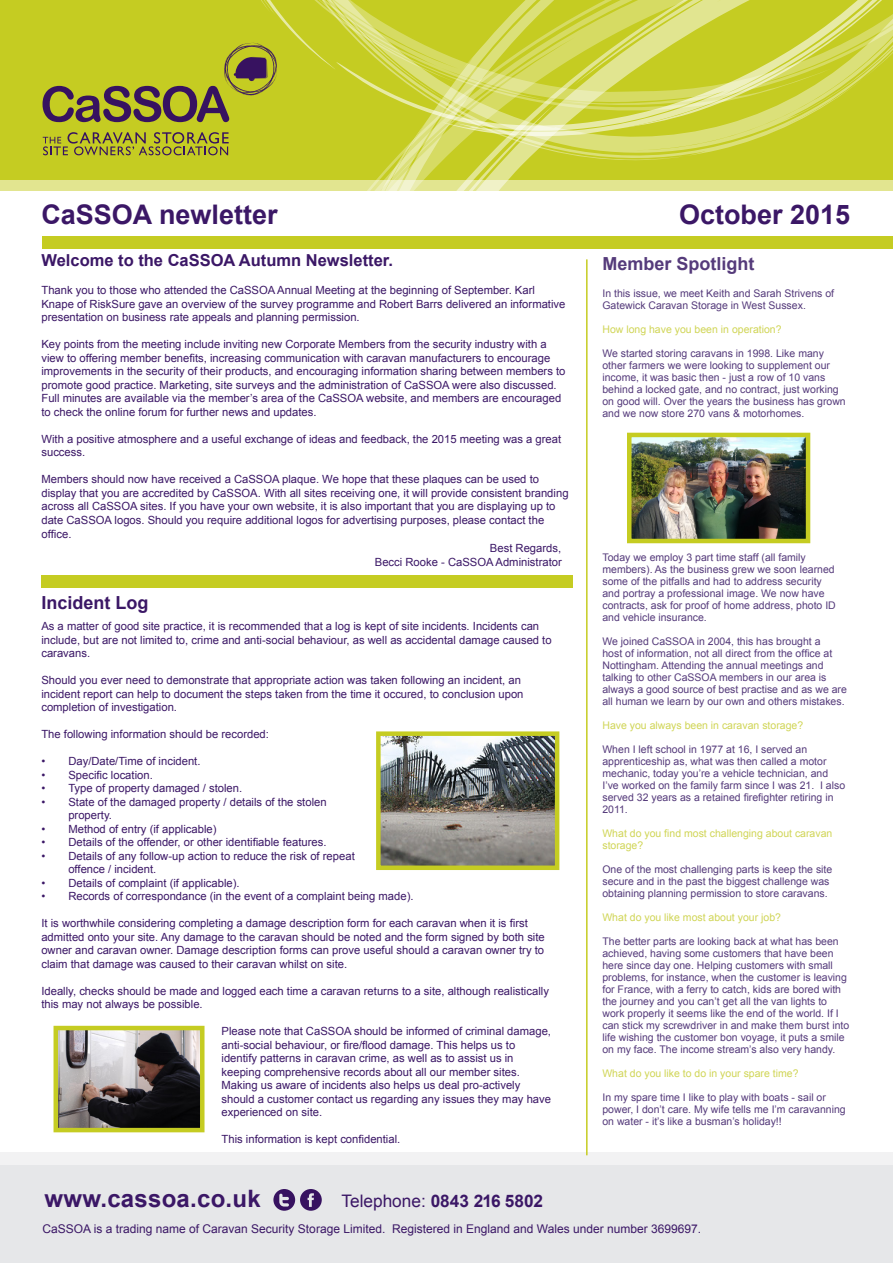
<style>
.page{position:relative;width:893px;height:1263px;background:#fff}
.page>*{position:absolute;margin:0;border:0;box-sizing:border-box;transform-origin:0 0}
.t1{font:700 27px "Arial";color:#3b1766}
.t2{font:700 24px "Arial";letter-spacing:.01em;color:#3b1766}
.t3{font:700 18px "Arial";color:#553b7b}
.t4{font:700 18px "Arial";color:#3b1766}
.t5{font:700 17.25px "Arial";color:#3b1766}
.t6{font:700 16.5px "Arial";color:#3b1766}
.t7{font:12px "Arial";color:#3b1766}
.t8{font:11.25px/13.5px "Arial";color:#3b1766}
.t9{font:10.5px/12px "Arial";color:#553b7b}
.t10{font:10.5px/12px "Arial";color:#d0d556}
.s1{font-weight:400}
</style>
<div class="page">
<div style="left:0;top:179px;width:893px;height:12px;background:#e2e590"></div>
<div style="left:0;top:0;width:893px;height:180px;background:#c5cc22"></div>
<svg style="left:43px;top:0;width:850px;height:191px"></svg>
<div style="left:0;top:1152px;width:893px;height:111px;background:#e6e7e9"></div>
<div style="left:273px;top:1189px;width:22px;height:22px;background:#371260;border-radius:50%"></div>
<svg style="left:279px;top:1194px;width:10px;height:12px"></svg>
<div style="left:300px;top:1189px;width:22px;height:22px;background:#371260;border-radius:50%"></div>
<svg style="left:308px;top:1193px;width:6px;height:14px"></svg>
<div style="left:0;top:1152px;width:893px;height:13px;background:#f2f2f3"></div>
<div style="left:43px;top:236px;width:850px;height:13px;background:#c5cc22"></div>
<img style="left:59px;top:1031px;width:141px;height:96px">
<div style="left:54px;top:1026px;width:151px;height:106px;border:4px solid #c5cc22"></div>
<img style="left:381px;top:736px;width:173px;height:129px">
<div style="left:376px;top:731px;width:183px;height:139px;border:4px solid #c5cc22"></div>
<img style="left:632px;top:438px;width:173px;height:100px">
<div style="left:627px;top:433px;width:183px;height:110px;border:4px solid #c5cc22"></div>
<div style="left:41px;top:575px;width:532px;height:13px;background:#c5cc22"></div>
<hr style="left:586px;top:259px;width:2px;height:896px;background:#c5cc22">
<p class="t1" style="left:41px;top:196px;width:238px">CaSSOA newletter</p>
<p class="t1" style="left:679px;top:196px;width:173px">October 2015</p>
<p class="t3" style="left:602px;top:252px;width:154px">Member Spotlight</p>
<p class="t9" style="left:602px;top:288px;width:233px">In this issue, we meet Keith and Sarah Strivens of<br>Gatewick Caravan Storage in West Sussex.</p>
<p class="t10" style="left:602px;top:324px;width:181px">How long have you been in operation?</p>
<p class="t9" style="left:602px;top:348px;width:245px">We started storing caravans in 1998. Like many other farmers we were looking to supplement our income, it was basic then - just a row of 10 vans behind a locked gate, and no contract, just working on good will. Over the years the business has grown and we now store 270 vans &amp; motorhomes.</p>
<p class="t6" style="left:41px;top:249px;width:353px">Welcome to the CaSSOA Autumn Newsletter.</p>
<p class="t8" style="left:41px;top:283px;width:525px">Thank you to those who attended the CaSSOA Annual Meeting at the beginning of September. Karl<br>Knape of RiskSure gave an overview of the survey programme and Robert Barrs delivered an informative presentation on business rate appeals and planning permission.</p>
<p class="t8" style="left:41px;top:337px;width:525px">Key points from the meeting include inviting new Corporate Members from the security industry with a view to offering member benefits, increasing communication with caravan manufacturers to encourage improvements in the security of their products, and encouraging information sharing between members to promote good practice. Marketing, site surveys and the administration of CaSSOA were also discussed.<br>Full minutes are available via the member’s area of the CaSSOA website, and members are encouraged to check the online forum for further news and updates.</p>
<p class="t8" style="left:41px;top:432px;width:521px">With a positive atmosphere and a useful exchange of ideas and feedback, the 2015 meeting was a great success.</p>
<p class="t8" style="left:41px;top:472px;width:529px">Members should now have received a CaSSOA plaque. We hope that these plaques can be used to display that you are accredited by CaSSOA. With all sites receiving one, it will provide consistent branding across all CaSSOA sites. If you have your own website, it is also important that you are displaying up to date CaSSOA logos. Should you require additional logos for advertising purposes, please contact the office.</p>
<p class="t8" style="left:490px;top:542px;width:73px">Best Regards,</p>
<p class="t8" style="left:375px;top:555px;width:188px">Becci Rooke - CaSSOA Administrator</p>
<p class="t9" style="left:602px;top:552px;width:235px">Today we employ 3 part time staff (all family members). As the business grew we soon learned some of the pitfalls and had to address security and portray a professional image. We now have contracts, ask for proof of home address, photo ID and vehicle insurance.</p>
<p class="t9" style="left:602px;top:636px;width:246px">We joined CaSSOA in 2004, this has brought a<br>host of information, not all direct from the office at Nottingham. Attending the annual meetings and talking to other CaSSOA members in our area is always a good source of best practise and as we are all human we learn by our own and others mistakes.</p>
<p class="t10" style="left:602px;top:720px;width:202px">Have you always been in caravan storage?</p>
<p class="t9" style="left:602px;top:744px;width:244px">When I left school in 1977 at 16, I served an apprenticeship as, what was then called a motor mechanic, today you’re a vehicle technician, and I’ve worked on the family farm since I was 21. I also served 32 years as a retained firefighter retiring in 2011.</p>
<p class="t10" style="left:602px;top:828px;width:231px">What do you find most challenging about caravan storage?</p>
<p class="t9" style="left:602px;top:864px;width:231px">One of the most challenging parts is keep the site secure and in the past the biggest challenge was obtaining planning permission to store caravans.</p>
<p class="t10" style="left:602px;top:912px;width:180px">What do you like most about your job?</p>
<p class="t9" style="left:602px;top:936px;width:248px">The better parts are looking back at what has been achieved, having some customers that have been here since day one. Helping customers with small problems, for instance, when the customer is leaving for France, with a ferry to catch, kids are bored with the journey and you can’t get all the van lights to work properly it seems like the end of the world. If I can stick my screwdriver in and make them burst into life wishing the customer bon voyage, it puts a smile on my face. The income stream’s also very handy.</p>
<p class="t10" style="left:602px;top:1068px;width:198px">What do you like to do in your spare time?</p>
<p class="t9" style="left:602px;top:1092px;width:245px">In my spare time I like to play with boats - sail or power, I don’t care. My wife tells me I’m caravanning on water - it’s like a busman’s holiday!!</p>
<p class="t4" style="left:41px;top:590px;width:109px">Incident Log</p>
<p class="t8" style="left:41px;top:619px;width:512px">As a matter of good site practice, it is recommended that a log is kept of site incidents. Incidents can include, but are not limited to, crime and anti-social behaviour, as well as accidental damage caused to caravans.</p>
<p class="t8" style="left:41px;top:673px;width:484px">Should you ever need to demonstrate that appropriate action was taken following an incident, an incident report can help to document the steps taken from the time it occured, to conclusion upon completion of investigation.</p>
<p class="t8" style="left:41px;top:727px;width:229px">The following information should be recorded:</p>
<p class="t8" style="left:41px;top:754px;width:161px">• Day/Date/Time of incident.</p>
<p class="t8" style="left:41px;top:768px;width:113px">• Specific location.</p>
<p class="t8" style="left:41px;top:781px;width:202px">• Type of property damaged / stolen.</p>
<p class="t8" style="left:68px;top:795px;width:260px;text-indent:-27px">• State of the damaged property / details of the stolen property.</p>
<p class="t8" style="left:41px;top:822px;width:177px">• Method of entry (if applicable)</p>
<p class="t8" style="left:41px;top:835px;width:287px">• Details of the offender, or other identifiable features.</p>
<p class="t8" style="left:68px;top:849px;width:288px;text-indent:-27px">• Details of any follow-up action to reduce the risk of repeat offence / incident.</p>
<p class="t8" style="left:41px;top:876px;width:200px">• Details of complaint (if applicable).</p>
<p class="t8" style="left:41px;top:889px;width:374px">• Records of correspondance (in the event of a complaint being made).</p>
<p class="t8" style="left:41px;top:916px;width:505px">It is worthwhile considering completing a damage description form for each caravan when it is first admitted onto your site. Any damage to the caravan should be noted and the form signed by both site owner and caravan owner. Damage description forms can prove useful should a caravan owner try to claim that damage was caused to their caravan whilst on site.</p>
<p class="t8" style="left:41px;top:984px;width:509px">Ideally, checks should be made and logged each time a caravan returns to a site, although realistically this may not always be possible.</p>
<p class="t8" style="left:222px;top:1024px;width:331px">Please note that CaSSOA should be informed of criminal damage, anti-social behaviour, or fire/flood damage. This helps us to identify patterns in caravan crime, as well as to assist us in keeping comprehensive records about all our member sites.<br>Making us aware of incidents also helps us deal pro-actively should a customer contact us regarding any issues they may have experienced on site.</p>
<p class="t8" style="left:222px;top:1132px;width:180px">This information is kept confidential.</p>
<p class="t2" style="left:45px;top:1182px;width:218px">www.cassoa.co.uk</p>
<p class="t5" style="left:341px;top:1189px;width:203px"><span class="s1">Telephone:</span> 0843 216 5802</p>
<p class="t7" style="left:43px;top:1221px;width:660px">CaSSOA is a trading name of Caravan Security Storage Limited. Registered in England and Wales under number 3699697.</p>
</div>
